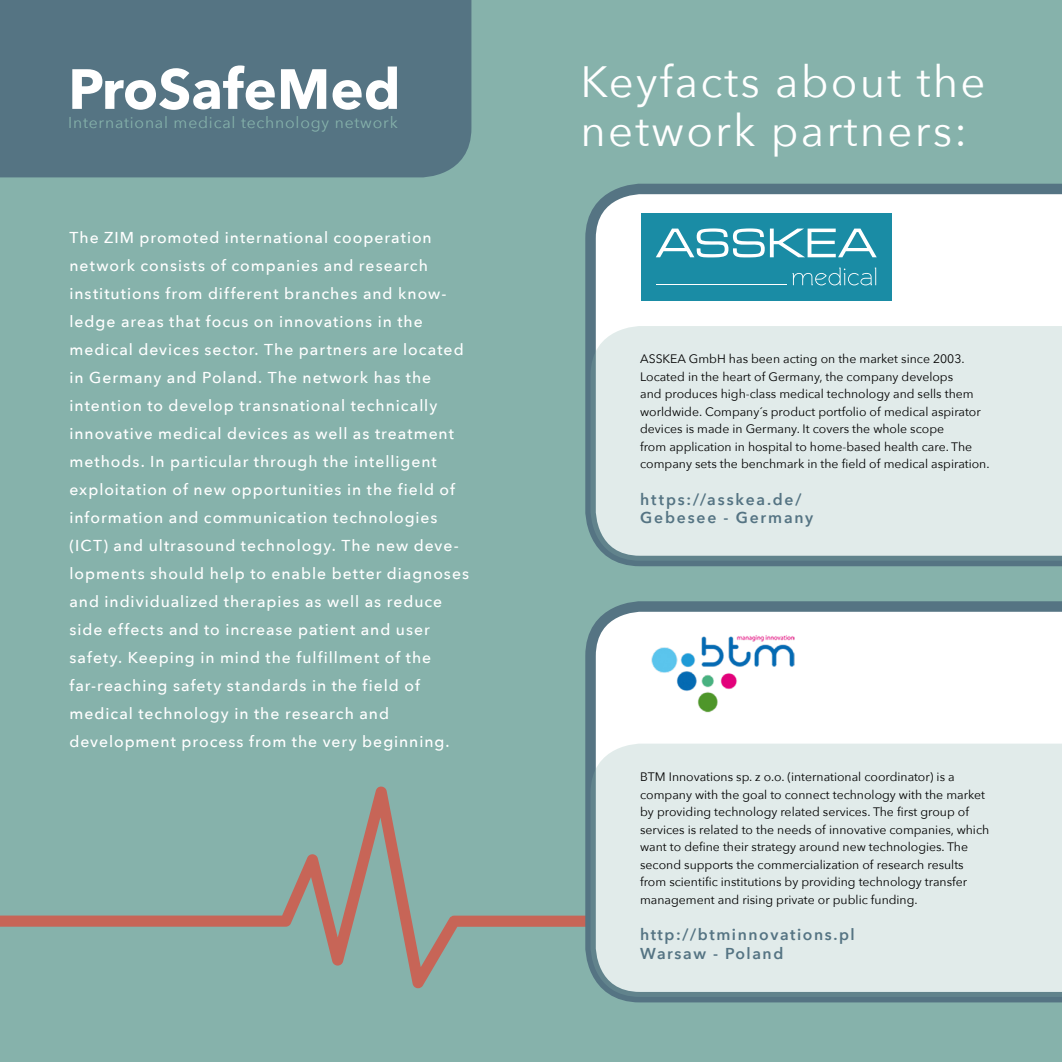
<style>
.page{position:relative;width:1062px;height:1062px;background:#fff}
.page>*{position:absolute;margin:0;border:0;box-sizing:border-box;transform-origin:0 0}
.t1{font:700 56px "Avenir Next";color:#fff}
.t2{font:43.75px/49px "Avenir Next";letter-spacing:.05em;color:#fff}
.t3{font:500 15.75px/28px "Avenir Next";letter-spacing:.06em;color:#fff}
.t4{font:600 15.75px/18.9px "Avenir Next";letter-spacing:.1em;color:#557483}
.t5{font:15.75px "Avenir Next";letter-spacing:.05em;color:#86b2ab}
.t6{font:12.25px/17.5px "Avenir Next";color:#000}
</style>
<div class="page">
<div style="left:531px;top:0;width:531px;height:1062px;background:#86b2ab"></div>
<div style="left:0;top:0;width:531px;height:1062px;background:#86b2ab"></div>
<svg style="left:0;top:786px;width:580px;height:202px"></svg>
<div style="left:0;top:0;width:471px;height:177px;background:#557483"></div>
<svg style="left:585px;top:183px;width:477px;height:384px;background:#dae1e4"></svg>
<div style="left:590px;top:326px;width:472px;height:235px;background:#e1ebea"></div>
<div style="left:641px;top:213px;width:250px;height:88px;background:#1a8ca5"></div>
<hr style="left:656px;top:284px;width:130px;height:1px;background:#fff">
<svg style="left:656px;top:228px;width:108px;height:29px"></svg>
<svg style="left:770px;top:228px;width:106px;height:29px"></svg>
<svg style="left:792px;top:267px;width:84px;height:18px"></svg>
<svg style="left:580px;top:601px;width:482px;height:402px;background:#dce4e6"></svg>
<div style="left:590px;top:743px;width:472px;height:254px;background:#e1ebea"></div>
<img style="left:641px;top:630px;width:162px;height:88px">
<h1 class="t1" style="left:68px;top:41px;width:334px">ProSafeMed</h1>
<p class="t5" style="left:68px;top:109px;width:331px">International medical technology network</p>
<p class="t3" style="left:69px;top:223px;width:401px">The ZIM promoted international cooperation network consists of companies and research institutions from different branches and know&shy;ledge areas that focus on innovations in the medical devices sector. The partners are located in Germany and Poland. The network has the intention to develop transnational technically innovative medical devices as well as treatment methods. In particular through the intelligent exploitation of new opportunities in the field of information and communication technologies (ICT) and ultrasound technology. The new deve&shy;lopments should help to enable better diagnoses and individualized therapies as well as reduce side effects and to increase patient and user safety. Keeping in mind the fulfillment of the far-reaching safety standards in the field of medical technology in the research and development process from the very beginning.</p>
<h2 class="t2" style="left:580px;top:56px;width:406px">Keyfacts about the network partners:</h2>
<p class="t6" style="left:640px;top:349px;width:351px">ASSKEA GmbH has been acting on the market since 2003.<br>Located in the heart of Germany, the company develops<br>and produces high-class medical technology and sells them worldwide. Company´s product portfolio of medical aspirator devices is made in Germany. It covers the whole scope<br>from application in hospital to home-based health care. The company sets the benchmark in the field of medical aspiration.</p>
<p class="t4" style="left:640px;top:489px;width:175px">https://asskea.de/<br>Gebesee - Germany</p>
<p class="t6" style="left:640px;top:767px;width:350px">BTM Innovations sp. z o.o. (international coordinator) is a company with the goal to connect technology with the market by providing technology related services. The first group of services is related to the needs of innovative companies, which want to define their strategy around new technologies. The second supports the commercialization of research results from scientific institutions by providing technology transfer management and rising private or public funding.</p>
<p class="t4" style="left:640px;top:924px;width:216px">http://btminnovations.pl<br>Warsaw - Poland</p>
</div>
